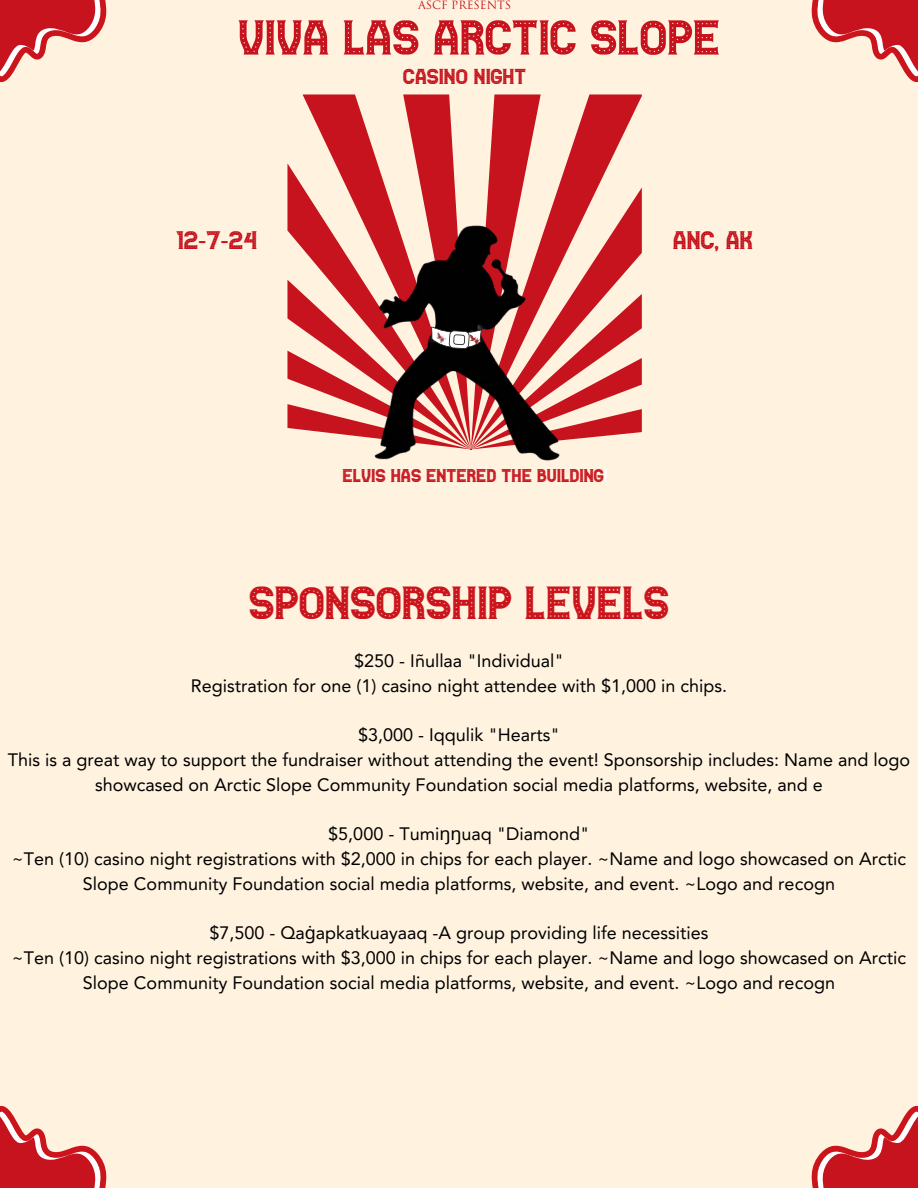
<style>
.page{position:relative;width:918px;height:1188px;background:#fff3e0}
.page>*{position:absolute;margin:0;border:0;box-sizing:border-box;transform-origin:0 0}
.t1{font:50.1px "Casino";color:#c6131d}
.t2{font:47.25px "Casino";color:#cb141c}
.t3{font:25.95px "Casino";color:#c6131d}
.t4{font:25.8px "Casino";color:#c6131d}
.t5{font:22.05px "Casino";color:#c6131d}
.t6{font:18.75px "Casino";color:#c6131d}
.t7{font:18px/24.8px "Avenir";color:#000;text-align:center}
.t8{font:11.1px "Trajan Pro";color:#c6131d}
.s1{font-family:"Noto Sans"}
.s2{color:#fff}
</style>
<div class="page">
<svg style="left:811px;top:1106px;width:107px;height:82px"></svg>
<svg style="left:0;top:1106px;width:107px;height:82px"></svg>
<svg style="left:811px;top:0;width:107px;height:82px"></svg>
<svg style="left:0;top:0;width:107px;height:82px"></svg>
<svg style="left:287px;top:94px;width:355px;height:343px"></svg>
<img style="left:329px;top:175px;width:264px;height:286px">
<svg style="left:430px;top:326px;width:52px;height:26px"></svg>
<p class="t8" style="left:418px;top:1px;width:95px">ASCF PRESENTS</p>
<p class="t1" style="left:238px;top:17px;width:484px">VIVA LAS ARCTIC SLOPE</p>
<h4 class="t5" style="left:403px;top:67px;width:124px">CASINO NIGHT</h4>
<p class="t4" style="left:176px;top:230px;width:82px">12<span class="s1">-</span>7<span class="s1">-</span>25</p>
<p class="t3" style="left:673px;top:230px;width:81px">ANC, AK</p>
<h1 class="t6" style="left:343px;top:468px;width:267px">ELVIS HAS ENTERED THE BUILDING<span class="s2">!</span></h1>
<h5 class="t2" style="left:249px;top:584px;width:422px">SPONSORSHIP LEVELS</h5>
<p class="t7" style="left:191px;top:649px;width:538px">$250 - Iñullaa "Individual"<br>Registration for one (1) casino night attendee with $1,000 in chips.</p>
<p class="t7" style="left:8px;top:723px;width:904px">$3,000 - Iqqulik "Hearts"<br>This is a great way to support the fundraiser without attending the event! Sponsorship includes: Name and logo showcased on Arctic Slope Community Foundation social media platforms, website, and e</p>
<p class="t7" style="left:12px;top:822px;width:896px">$5,000 - Tumi<span class="s1">ŋŋ</span>uaq "Diamond"<br>~Ten (10) casino night registrations with $2,000 in chips for each player. ~Name and logo showcased on Arctic<br>Slope Community Foundation social media platforms, website, and event. ~Logo and recogn</p>
<h3 class="t7" style="left:12px;top:921px;width:896px">$7,500 - Qa<span class="s1">ġ</span>apkatkuayaaq -A group providing life necessities<br>~Ten (10) casino night registrations with $3,000 in chips for each player. ~Name and logo showcased on Arctic<br>Slope Community Foundation social media platforms, website, and event. ~Logo and recogn</h3>
</div>
